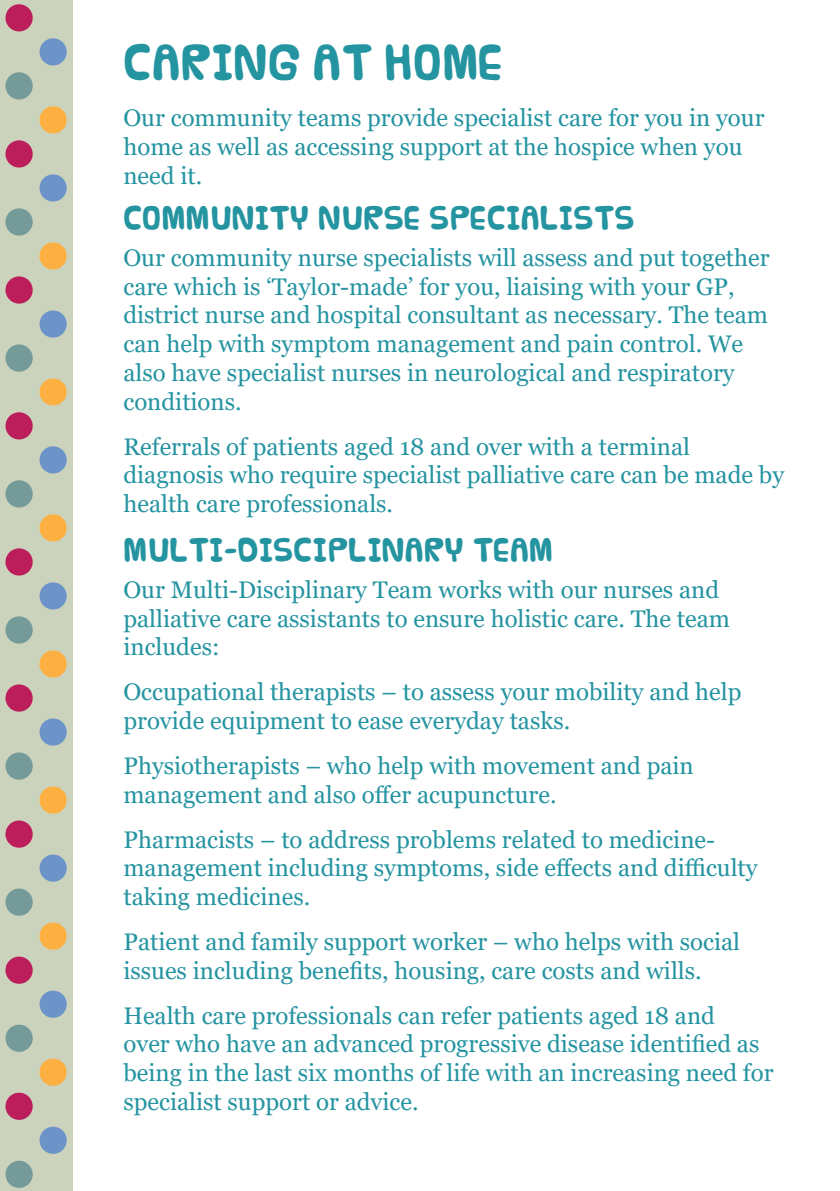
<style>
.page{position:relative;width:840px;height:1191px;background:#fff}
.page>*{position:absolute;margin:0;border:0;box-sizing:border-box;transform-origin:0 0}
.t1{font:36px "Vanilla";color:#2594a1}
.t2{font:24px/28.8px "Georgia";color:#2594a1}
.t3{font:24px "Vanilla";color:#2594a1}
</style>
<div class="page">
<svg style="left:0;top:0;width:72px;height:392px;background:#c1beae"></svg>
<svg style="left:0;top:392px;width:72px;height:799px;background:#c2bead"></svg>
<p class="t1" style="left:123px;top:43px;width:381px">CARING AT HOME</p>
<p class="t2" style="left:123px;top:104px;width:642px">Our community teams provide specialist care for you in your home as well as accessing support at the hospice when you need it.</p>
<p class="t3" style="left:123px;top:205px;width:512px">COMMUNITY NURSE SPECIALISTS</p>
<p class="t2" style="left:123px;top:243px;width:647px">Our community nurse specialists will assess and put together care which is ‘Taylor-made’ for you, liaising with your GP, district nurse and hospital consultant as necessary. The team can help with symptom management and pain control. We also have specialist nurses in neurological and respiratory conditions.</p>
<p class="t2" style="left:123px;top:432px;width:661px">Referrals of patients aged 18 and over with a terminal diagnosis who require specialist palliative care can be made by health care professionals.</p>
<p class="t3" style="left:123px;top:537px;width:431px">MULTI-DISCIPLINARY TEAM</p>
<p class="t2" style="left:123px;top:575px;width:608px">Our Multi-Disciplinary Team works with our nurses and palliative care assistants to ensure holistic care. The team includes:</p>
<p class="t2" style="left:123px;top:678px;width:619px">Occupational therapists – to assess your mobility and help provide equipment to ease everyday tasks.</p>
<p class="t2" style="left:123px;top:751px;width:571px">Physiotherapists – who help with movement and pain management and also offer acupuncture.</p>
<p class="t2" style="left:123px;top:825px;width:635px">Pharmacists – to address problems related to medicine&shy;management including symptoms, side effects and difficulty taking medicines.</p>
<p class="t2" style="left:123px;top:927px;width:618px">Patient and family support worker – who helps with social issues including benefits, housing, care costs and wills.</p>
<p class="t2" style="left:123px;top:1001px;width:651px">Health care professionals can refer patients aged 18 and<br>over who have an advanced progressive disease identified as being in the last six months of life with an increasing need for specialist support or advice.</p>
</div>
